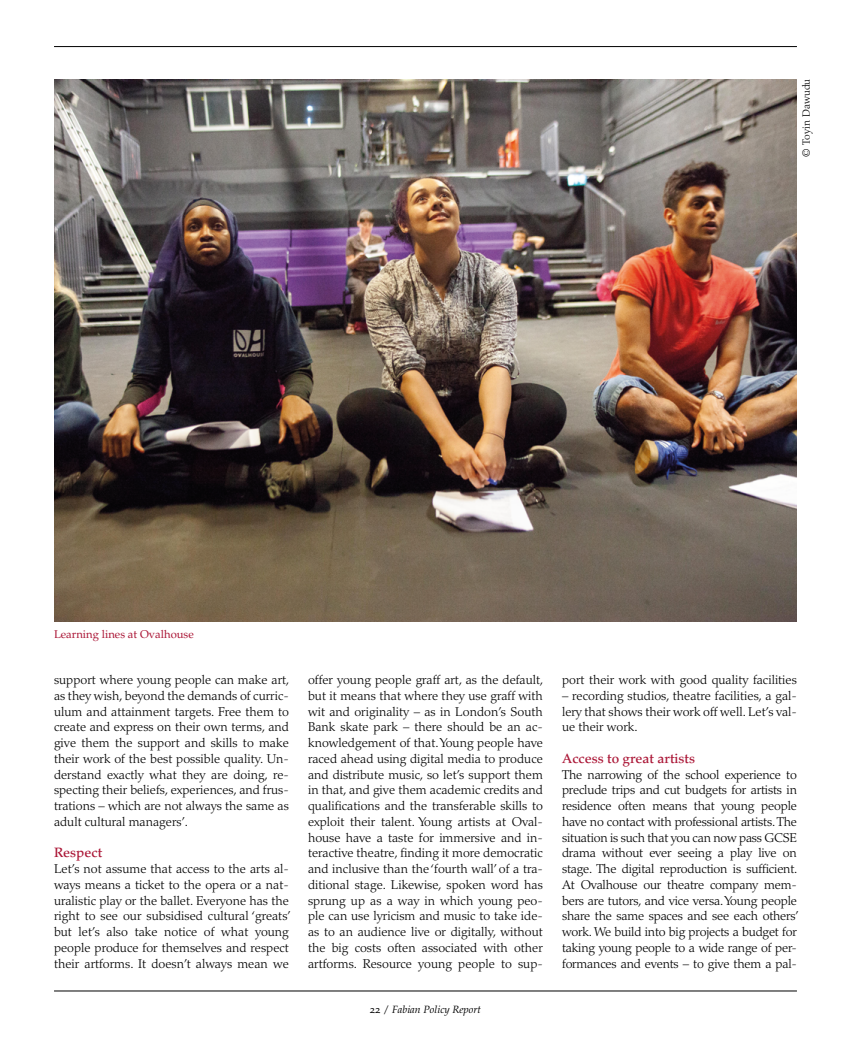
<style>
.page{position:relative;width:851px;height:1042px;background:#fff}
.page>*{position:absolute;margin:0;border:0;box-sizing:border-box;transform-origin:0 0}
.t1{font:500 13.5px "Palatino LT Std";color:#ab1737}
.t2{font:300 12.75px/15.8px "Palatino LT Std";letter-spacing:-.015em;color:#000;text-align:justify}
.t3{font:11.25px "Palatino LT Std";color:#ab1737}
.t4{font:italic 10.5px "Palatino LT Std";color:#000}
.t5{font:300 10.5px "Palatino LT Std";color:#000}
.s1{font-style:normal}
</style>
<div class="page">
<hr style="left:54px;top:46px;width:742px;height:1px;background:#000">
<hr style="left:54px;top:990px;width:742px;height:1px;background:#000">
<img style="left:55px;top:80px;width:740px;height:541px">
<p class="t5" style="left:800px;top:157px;width:79px;rotate:-90deg">© Toyin Dawudu</p>
<p class="t3" style="left:54px;top:627px;width:141px">Learning lines at Ovalhouse</p>
<p class="t2" style="left:54px;top:672px;width:237px">support where young people can make art, as they wish, beyond the demands of curric&shy;ulum and attainment targets. Free them to create and express on their own terms, and give them the support and skills to make their work of the best possible quality. Un&shy;derstand exactly what they are doing, re&shy;specting their beliefs, experiences, and frus&shy;trations – which are not always the same as adult cultural managers’.</p>
<p class="t1" style="left:54px;top:845px;width:50px">Respect</p>
<p class="t2" style="left:54px;top:861px;width:238px;text-align:left">Let’s not assume that access to the arts al&shy;ways means a ticket to the opera or a nat&shy;uralistic play or the ballet. Everyone has the right to see our subsidised cultural ‘greats’ but let’s also take notice of what young people produce for themselves and respect their artforms. It doesn’t always mean we</p>
<p class="t2" style="left:308px;top:672px;width:237px">offer young people graff art, as the default, but it means that where they use graff with wit and originality – as in London’s South Bank skate park – there should be an ac&shy;knowledgement of that. Young people have raced ahead using digital media to produce and distribute music, so let’s support them in that, and give them academic credits and qualifications and the transferable skills to exploit their talent. Young artists at Oval&shy;house have a taste for immersive and in&shy;teractive theatre, finding it more democratic and inclusive than the ‘fourth wall’ of a tra&shy;ditional stage. Likewise, spoken word has sprung up as a way in which young peo&shy;ple can use lyricism and music to take ide&shy;as to an audience live or digitally, without the big costs often associated with other artforms. Resource young people to sup-</p>
<p class="t2" style="left:562px;top:672px;width:236px">port their work with good quality facilities</p>
<p class="t2" style="left:562px;top:688px;width:236px">– recording studios, theatre facilities, a gal&shy;lery that shows their work off well. Let’s val&shy;ue their work.</p>
<p class="t1" style="left:562px;top:750px;width:134px">Access to great artists</p>
<p class="t2" style="left:562px;top:767px;width:238px;text-align:left">The narrowing of the school experience to preclude trips and cut budgets for artists in residence often means that young people have no contact with professional artists. The situation is such that you can now pass GCSE drama without ever seeing a play live on stage. The digital reproduction is sufficient.<br>At Ovalhouse our theatre company mem&shy;bers are tutors, and vice versa. Young people share the same spaces and see each others’ work. We build into big projects a budget for taking young people to a wide range of per&shy;formances and events – to give them a pal-</p>
<p class="t4" style="left:370px;top:1004px;width:113px"><span class="s1">22 /</span> Fabian Policy Report</p>
</div>
